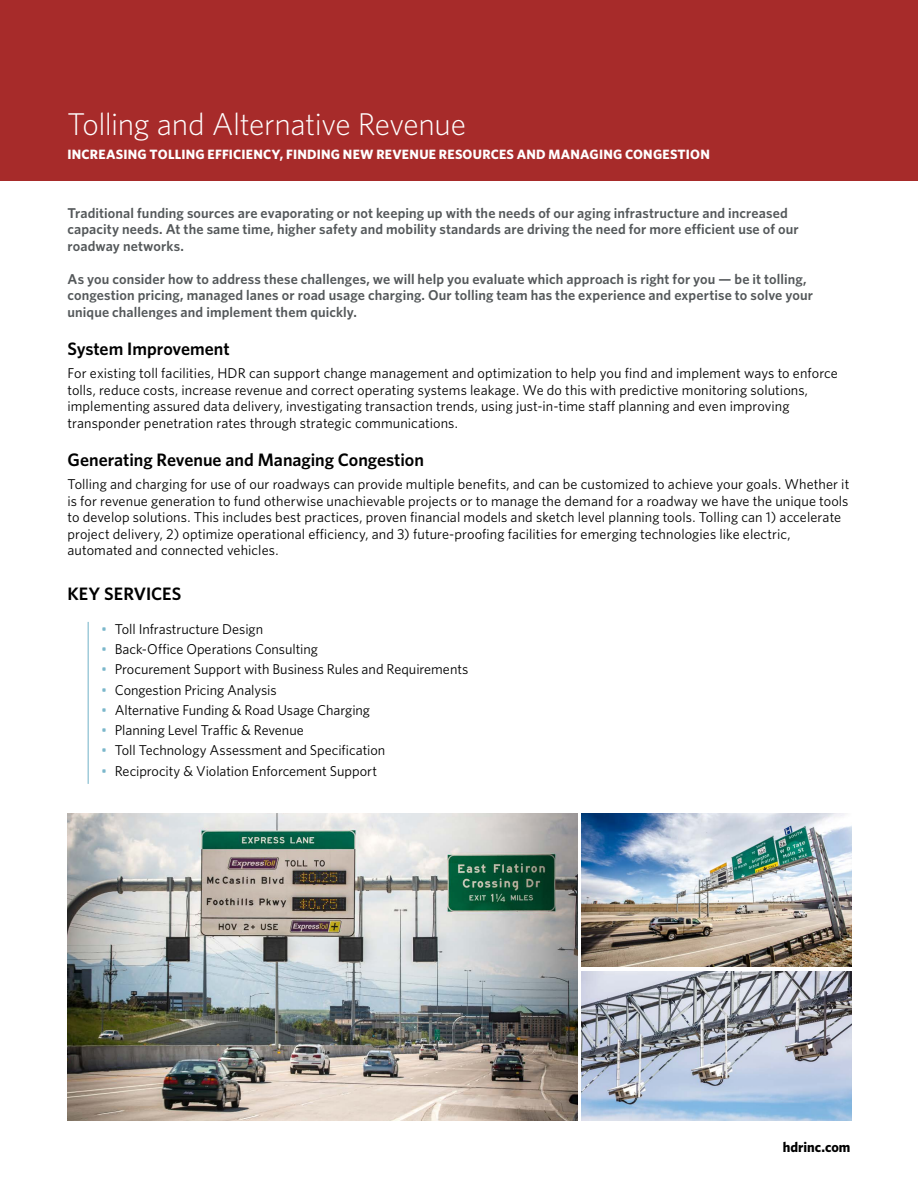
<style>
.page{position:relative;width:918px;height:1188px;background:#fff}
.page>*{position:absolute;margin:0;border:0;box-sizing:border-box;transform-origin:0 0}
.t1{font:300 31.5px "Whitney";letter-spacing:-.015em;color:#fff}
.t2{font:600 18px "Whitney";color:#000}
.t3{font:14.25px/16.5px "Whitney";letter-spacing:.005em;color:#000}
.t4{font:600 14.25px/16.5px "Whitney";letter-spacing:.01em;color:#54585a}
.t5{font:700 14.25px "Whitney";color:#000}
.t6{font:700 13.5px "Whitney";letter-spacing:.015em;color:#fff}
.s1{color:#7bb7cb}
</style>
<div class="page">
<div style="left:0;top:0;width:918px;height:180px;background:#a72b2a"></div>
<hr style="left:87px;top:622px;width:2px;height:162px;background:#a0cbda">
<img style="left:582px;top:813px;width:269px;height:154px">
<img style="left:582px;top:971px;width:269px;height:149px">
<img style="left:68px;top:813px;width:509px;height:307px">
<h1 class="t1" style="left:68px;top:103px;width:400px">Tolling and Alternative Revenue</h1>
<p class="t6" style="left:68px;top:146px;width:644px">INCREASING TOLLING EFFICIENCY, FINDING NEW REVENUE RESOURCES AND MANAGING CONGESTION</p>
<p class="t4" style="left:68px;top:204px;width:733px">Traditional funding sources are evaporating or not keeping up with the needs of our aging infrastructure and increased capacity needs. At the same time, higher safety and mobility standards are driving the need for more efficient use of our roadway networks.</p>
<p class="t4" style="left:68px;top:270px;width:747px">As you consider how to address these challenges, we will help you evaluate which approach is right for you — be it tolling, congestion pricing, managed lanes or road usage charging. Our tolling team has the experience and expertise to solve your unique challenges and implement them quickly.</p>
<p class="t2" style="left:68px;top:337px;width:164px">System Improvement</p>
<p class="t3" style="left:68px;top:365px;width:772px">For existing toll facilities, HDR can support change management and optimization to help you find and implement ways to enforce tolls, reduce costs, increase revenue and correct operating systems leakage. We do this with predictive monitoring solutions, implementing assured data delivery, investigating transaction trends, using just-in-time staff planning and even improving transponder penetration rates through strategic communications.</p>
<p class="t2" style="left:68px;top:448px;width:358px">Generating Revenue and Managing Congestion</p>
<p class="t3" style="left:68px;top:476px;width:783px">Tolling and charging for use of our roadways can provide multiple benefits, and can be customized to achieve your goals. Whether it is for revenue generation to fund otherwise unachievable projects or to manage the demand for a roadway we have the unique tools to develop solutions. This includes best practices, proven financial models and sketch level planning tools. Tolling can 1) accelerate project delivery, 2) optimize operational efficiency, and 3) future-proofing facilities for emerging technologies like electric, automated and connected vehicles.</p>
<p class="t2" style="left:68px;top:582px;width:115px">KEY SERVICES</p>
<p class="t3" style="left:101px;top:620px;width:163px"><span class="s1">•</span> Toll Infrastructure Design</p>
<p class="t3" style="left:101px;top:641px;width:218px"><span class="s1">•</span> Back-Office Operations Consulting</p>
<p class="t3" style="left:101px;top:661px;width:369px"><span class="s1">•</span> Procurement Support with Business Rules and Requirements</p>
<p class="t3" style="left:101px;top:681px;width:177px"><span class="s1">•</span> Congestion Pricing Analysis</p>
<p class="t3" style="left:101px;top:701px;width:270px"><span class="s1">•</span> Alternative Funding &amp; Road Usage Charging</p>
<p class="t3" style="left:101px;top:722px;width:204px"><span class="s1">•</span> Planning Level Traffic &amp; Revenue</p>
<p class="t3" style="left:101px;top:742px;width:286px"><span class="s1">•</span> Toll Technology Assessment and Specification</p>
<p class="t3" style="left:101px;top:762px;width:277px"><span class="s1">•</span> Reciprocity &amp; Violation Enforcement Support</p>
<p class="t5" style="left:783px;top:1137px;width:69px">hdrinc.com</p>
</div>
